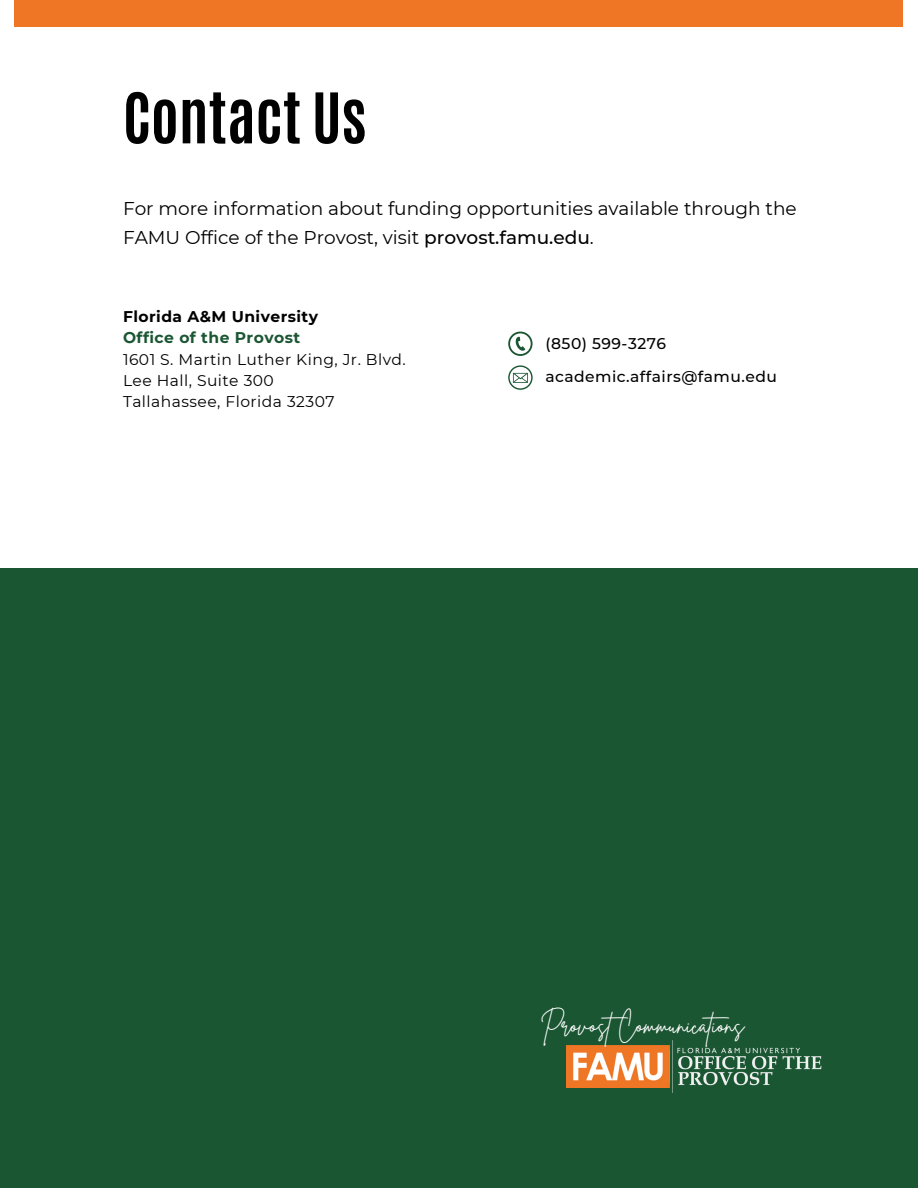
<style>
.page{position:relative;width:918px;height:1188px;background:#fff}
.page>*{position:absolute;margin:0;border:0;box-sizing:border-box;transform-origin:0 0}
.t1{font:700 59.25px "Antonio";color:#000}
.t2{font:24px "Brittany Signature";color:#fff}
.t3{font:18.45px/29.2px "Montserrat";color:#000}
.t4{font:15.45px "Montserrat";letter-spacing:.03em;color:#000}
.t5{font:500 15.45px "Montserrat";letter-spacing:.03em;color:#000}
.t6{font:700 15.45px "Montserrat";letter-spacing:.03em;color:#000}
.t7{font:700 15.45px "Montserrat";letter-spacing:.03em;color:#1b5633}
.s1{font-weight:500}
</style>
<div class="page">
<div style="left:0;top:568px;width:918px;height:620px;background:#1b5633"></div>
<div style="left:15px;top:0;width:888px;height:27px;background:#ee7624"></div>
<svg style="left:508px;top:332px;width:25px;height:24px"></svg>
<img style="left:672px;top:1040px;width:150px;height:53px">
<img style="left:566px;top:1046px;width:104px;height:41px">
<svg style="left:508px;top:365px;width:25px;height:25px"></svg>
<p class="t1" style="left:123px;top:76px;width:245px">Contact Us</p>
<p class="t3" style="left:123px;top:194px;width:675px">For more information about funding opportunities available through the<br>FAMU Office of the Provost, visit <span class="s1">provost.famu.edu</span>.</p>
<p class="t6" style="left:123px;top:307px;width:197px">Florida A&amp;M University</p>
<p class="t7" style="left:123px;top:328px;width:179px">Office of the Provost</p>
<p class="t4" style="left:123px;top:350px;width:284px">1601 S. Martin Luther King, Jr. Blvd.</p>
<h4 class="t4" style="left:123px;top:371px;width:152px">Lee Hall, Suite 300</h4>
<p class="t4" style="left:123px;top:392px;width:213px">Tallahassee, Florida 32307</p>
<h1 class="t5" style="left:545px;top:334px;width:122px">(850) 599-3276</h1>
<p class="t5" style="left:545px;top:367px;width:233px">academic.affairs@famu.edu</p>
<h3 class="t2" style="left:540px;top:1010px;width:205px">ProvostCommunications</h3>
</div>
